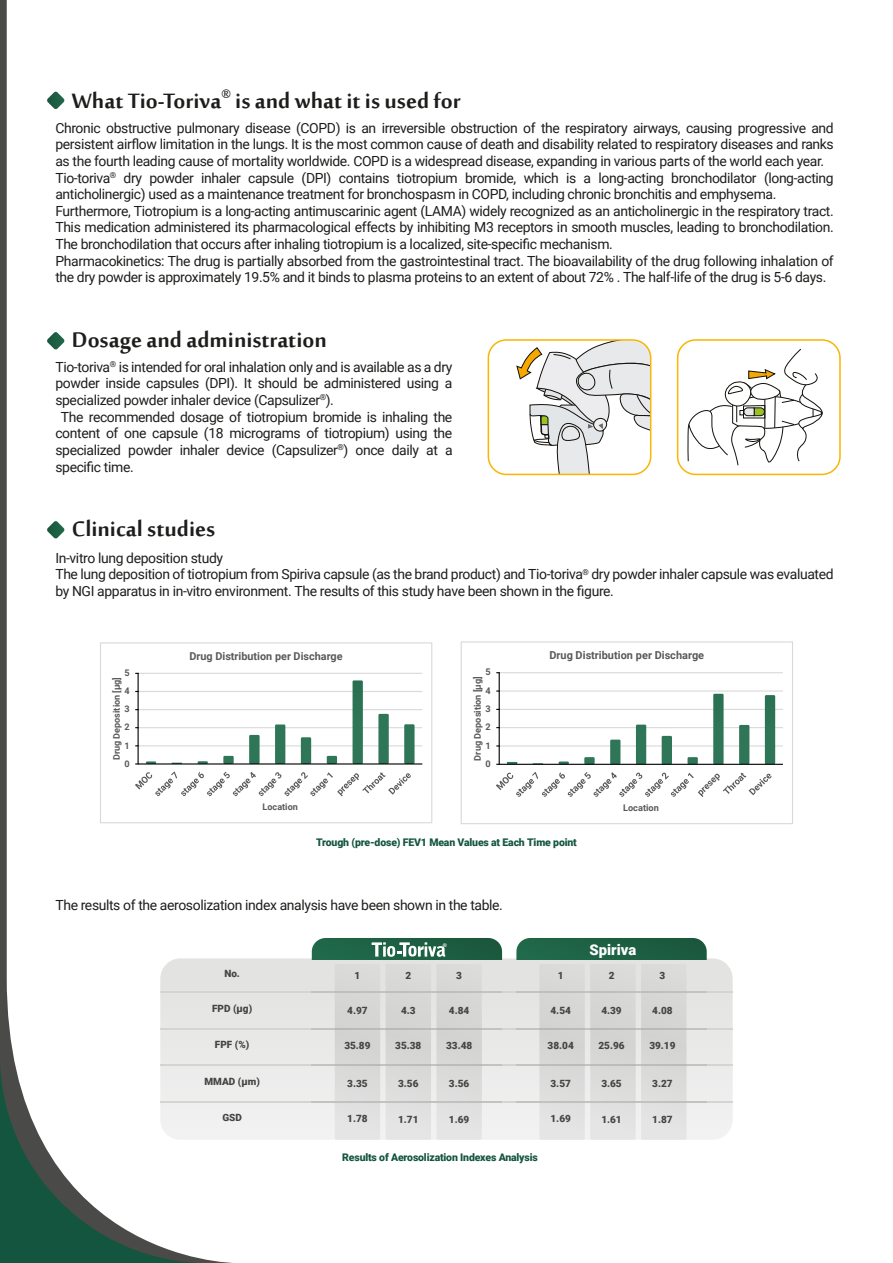
<style>
.page{position:relative;width:893px;height:1263px;background:#fff}
.page>*{position:absolute;margin:0;border:0;box-sizing:border-box;transform-origin:0 0}
.t1{font:700 28.65px "Sakkal Majalla";color:#1d1d1b}
.t2{font:900 14.85px "Roboto";color:#fff}
.t3{font:13.95px/16.6px "Roboto";letter-spacing:-.025em;color:#1d1d1b}
.t4{font:700 10.95px "Roboto";color:#595959}
.t5{font:700 10.8px "Roboto";color:#595959}
.t6{font:900 10.5px "Roboto";letter-spacing:-.015em;color:#14553f}
.t7{font:900 10.05px "Roboto";color:#454443}
.t8{font:700 9.15px "Roboto";color:#595959}
.t9{font:900 5.1px "Bell Gothic Std";color:#fff}
</style>
<div class="page">
<div style="left:488px;top:339px;width:163px;height:136px;border:2px solid #f9b500;border-radius:18px"></div>
<svg style="left:516px;top:340px;width:135px;height:134px"></svg>
<svg style="left:688px;top:349px;width:135px;height:117px"></svg>
<div style="left:677px;top:339px;width:164px;height:136px;border:2px solid #f9b500;border-radius:18px"></div>
<svg style="left:235px;top:958px;width:498px;height:182px"></svg>
<hr style="left:160px;top:992px;width:573px;height:1px;background:#d4d4d3">
<hr style="left:160px;top:1028px;width:573px;height:1px;background:#d4d4d3">
<hr style="left:160px;top:1065px;width:573px;height:1px;background:#d4d4d3">
<hr style="left:160px;top:1101px;width:573px;height:1px;background:#d4d4d3">
<svg style="left:312px;top:938px;width:190px;height:202px;background:#cbd2ce"></svg>
<svg style="left:516px;top:938px;width:191px;height:202px;background:#c9d0cd"></svg>
<hr style="left:516px;top:992px;width:191px;height:1px;background:#9c9b9b">
<hr style="left:516px;top:1028px;width:191px;height:1px;background:#9c9b9b">
<hr style="left:516px;top:1065px;width:191px;height:1px;background:#9c9b9b">
<hr style="left:516px;top:1101px;width:191px;height:1px;background:#9c9b9b">
<hr style="left:138px;top:745px;width:284px;height:1px;background:#d9d9d9">
<hr style="left:138px;top:727px;width:284px;height:1px;background:#d9d9d9">
<hr style="left:138px;top:709px;width:284px;height:1px;background:#d9d9d9">
<hr style="left:138px;top:691px;width:284px;height:1px;background:#d9d9d9">
<hr style="left:138px;top:673px;width:284px;height:1px;background:#d9d9d9">
<svg style="left:235px;top:680px;width:180px;height:83px"></svg>
<hr style="left:138px;top:763px;width:284px;height:1px;background:#000">
<svg style="left:235px;top:772px;width:176px;height:24px"></svg>
<hr style="left:499px;top:745px;width:284px;height:1px;background:#d9d9d9">
<hr style="left:499px;top:727px;width:284px;height:1px;background:#d9d9d9">
<hr style="left:499px;top:709px;width:284px;height:1px;background:#d9d9d9">
<hr style="left:499px;top:690px;width:284px;height:2px;background:#d9d9d9">
<hr style="left:499px;top:672px;width:284px;height:1px;background:#d9d9d9">
<svg style="left:507px;top:694px;width:268px;height:70px"></svg>
<hr style="left:499px;top:673px;width:1px;height:91px;background:#000">
<hr style="left:499px;top:764px;width:284px;height:1px;background:#000">
<svg style="left:496px;top:772px;width:276px;height:25px"></svg>
<div style="left:461px;top:641px;width:332px;height:183px;border:1px solid #d9d9d9"></div>
<svg style="left:0;top:0;width:235px;height:1263px"></svg>
<svg style="left:0;top:1055px;width:208px;height:208px"></svg>
<h1 class="t1" style="left:72px;top:85px;width:390px">What Tio-Toriva<sup>®</sup> is and what it is used for</h1>
<p class="t3" style="left:55px;top:119px;width:780px">Chronic obstructive pulmonary disease (COPD) is an irreversible obstruction of the respiratory airways, causing progressive and persistent airflow limitation in the lungs. It is the most common cause of death and disability related to respiratory diseases and ranks as the fourth leading cause of mortality worldwide. COPD is a widespread disease, expanding in various parts of the world each year.<br>Tio-toriva<sup>®</sup> dry powder inhaler capsule (DPI) contains tiotropium bromide, which is a long-acting bronchodilator (long-acting anticholinergic) used as a maintenance treatment for bronchospasm in COPD, including chronic bronchitis and emphysema.<br>Furthermore, Tiotropium is a long-acting antimuscarinic agent (LAMA) widely recognized as an anticholinergic in the respiratory tract.<br>This medication administered its pharmacological effects by inhibiting M3 receptors in smooth muscles, leading to bronchodilation.<br>The bronchodilation that occurs after inhaling tiotropium is a localized, site-specific mechanism.<br>Pharmacokinetics: The drug is partially absorbed from the gastrointestinal tract. The bioavailability of the drug following inhalation of the dry powder is approximately 19.5% and it binds to plasma proteins to an extent of about 72% . The half-life of the drug is 5-6 days.</p>
<h1 class="t1" style="left:72px;top:324px;width:256px">Dosage and administration</h1>
<p class="t3" style="left:55px;top:358px;width:399px">Tio-toriva<sup>®</sup> is intended for oral inhalation only and is available as a dry</p>
<p class="t3" style="left:55px;top:374px;width:398px">powder inside capsules (DPI). It should be administered using a</p>
<p class="t3" style="left:55px;top:391px;width:280px">specialized powder inhaler device (Capsulizer<sup>®</sup>).</p>
<p class="t3" style="left:61px;top:408px;width:393px">The recommended dosage of tiotropium bromide is inhaling the</p>
<p class="t3" style="left:55px;top:424px;width:398px">content of one capsule (18 micrograms of tiotropium) using the</p>
<p class="t3" style="left:55px;top:441px;width:399px">specialized powder inhaler device (Capsulizer<sup>®</sup>) once daily at a</p>
<p class="t3" style="left:55px;top:458px;width:80px">specific time.</p>
<h1 class="t1" style="left:72px;top:513px;width:145px">Clinical studies</h1>
<p class="t3" style="left:55px;top:549px;width:780px">In-vitro lung deposition study<br>The lung deposition of tiotropium from Spiriva capsule (as the brand product) and Tio-toriva<sup>®</sup> dry powder inhaler capsule was evaluated by NGI apparatus in in-vitro environment. The results of this study have been shown in the figure.</p>
<p class="t5" style="left:190px;top:648px;width:155px">Drug Distribution per Discharge</p>
<p class="t4" style="left:549px;top:647px;width:156px">Drug Distribution per Discharge</p>
<p class="t8" style="left:125px;top:666px;width:7px">5</p>
<p class="t8" style="left:110px;top:760px;width:85px;rotate:-90deg">Drug Deposition [µg]</p>
<p class="t8" style="left:125px;top:684px;width:7px">4</p>
<p class="t8" style="left:125px;top:703px;width:7px">3</p>
<p class="t8" style="left:125px;top:721px;width:7px">2</p>
<p class="t8" style="left:125px;top:739px;width:7px">1</p>
<p class="t8" style="left:125px;top:757px;width:7px">0</p>
<p class="t8" style="left:486px;top:666px;width:7px">5</p>
<p class="t8" style="left:471px;top:760px;width:86px;rotate:-90deg">Drug Deposition [µg]</p>
<p class="t8" style="left:486px;top:684px;width:7px">4</p>
<p class="t8" style="left:486px;top:702px;width:7px">3</p>
<p class="t8" style="left:486px;top:721px;width:7px">2</p>
<p class="t8" style="left:486px;top:739px;width:7px">1</p>
<p class="t8" style="left:486px;top:757px;width:7px">0</p>
<p class="t8" style="left:263px;top:800px;width:37px">Location</p>
<p class="t8" style="left:623px;top:801px;width:37px">Location</p>
<p class="t6" style="left:316px;top:835px;width:262px">Trough (pre-dose) FEV1 Mean Values at Each Time point</p>
<p class="t3" style="left:55px;top:896px;width:449px">The results of the aerosolization index analysis have been shown in the table.</p>
<p class="t7" style="left:224px;top:967px;width:17px">No.</p>
<p class="t7" style="left:212px;top:1002px;width:42px">FPD (µg)</p>
<p class="t7" style="left:215px;top:1037px;width:36px">FPF (%)</p>
<p class="t7" style="left:204px;top:1074px;width:57px">MMAD (µm)</p>
<p class="t7" style="left:222px;top:1110px;width:21px">GSD</p>
<p class="t7" style="left:355px;top:968px;width:7px">1</p>
<p class="t7" style="left:347px;top:1003px;width:22px">4.97</p>
<p class="t7" style="left:344px;top:1038px;width:28px">35.89</p>
<p class="t7" style="left:347px;top:1076px;width:22px">3.35</p>
<p class="t7" style="left:347px;top:1112px;width:22px">1.78</p>
<p class="t7" style="left:405px;top:968px;width:7px">2</p>
<p class="t7" style="left:401px;top:1003px;width:16px">4.3</p>
<p class="t7" style="left:395px;top:1039px;width:28px">35.38</p>
<p class="t7" style="left:398px;top:1076px;width:22px">3.56</p>
<p class="t7" style="left:398px;top:1112px;width:22px">1.71</p>
<p class="t9" style="left:443px;top:942px;width:6px">®</p>
<p class="t7" style="left:456px;top:968px;width:7px">3</p>
<p class="t7" style="left:449px;top:1003px;width:22px">4.84</p>
<p class="t7" style="left:446px;top:1039px;width:28px">33.48</p>
<p class="t7" style="left:449px;top:1076px;width:22px">3.56</p>
<p class="t7" style="left:449px;top:1112px;width:22px">1.69</p>
<p class="t7" style="left:558px;top:968px;width:7px">1</p>
<p class="t7" style="left:550px;top:1003px;width:22px">4.54</p>
<p class="t7" style="left:548px;top:1038px;width:28px">38.04</p>
<p class="t7" style="left:550px;top:1076px;width:22px">3.57</p>
<p class="t7" style="left:550px;top:1112px;width:22px">1.69</p>
<p class="t6" style="left:342px;top:1150px;width:197px">Results of Aerosolization Indexes Analysis</p>
<p class="t2" style="left:590px;top:939px;width:48px">Spiriva</p>
<p class="t7" style="left:609px;top:968px;width:7px">2</p>
<p class="t7" style="left:601px;top:1003px;width:22px">4.39</p>
<p class="t7" style="left:598px;top:1039px;width:28px">25.96</p>
<p class="t7" style="left:601px;top:1076px;width:22px">3.65</p>
<p class="t7" style="left:601px;top:1112px;width:22px">1.61</p>
<p class="t7" style="left:659px;top:968px;width:7px">3</p>
<p class="t7" style="left:652px;top:1003px;width:22px">4.08</p>
<p class="t7" style="left:649px;top:1039px;width:28px">39.19</p>
<p class="t7" style="left:652px;top:1076px;width:22px">3.27</p>
<p class="t7" style="left:652px;top:1112px;width:22px">1.87</p>
</div>
